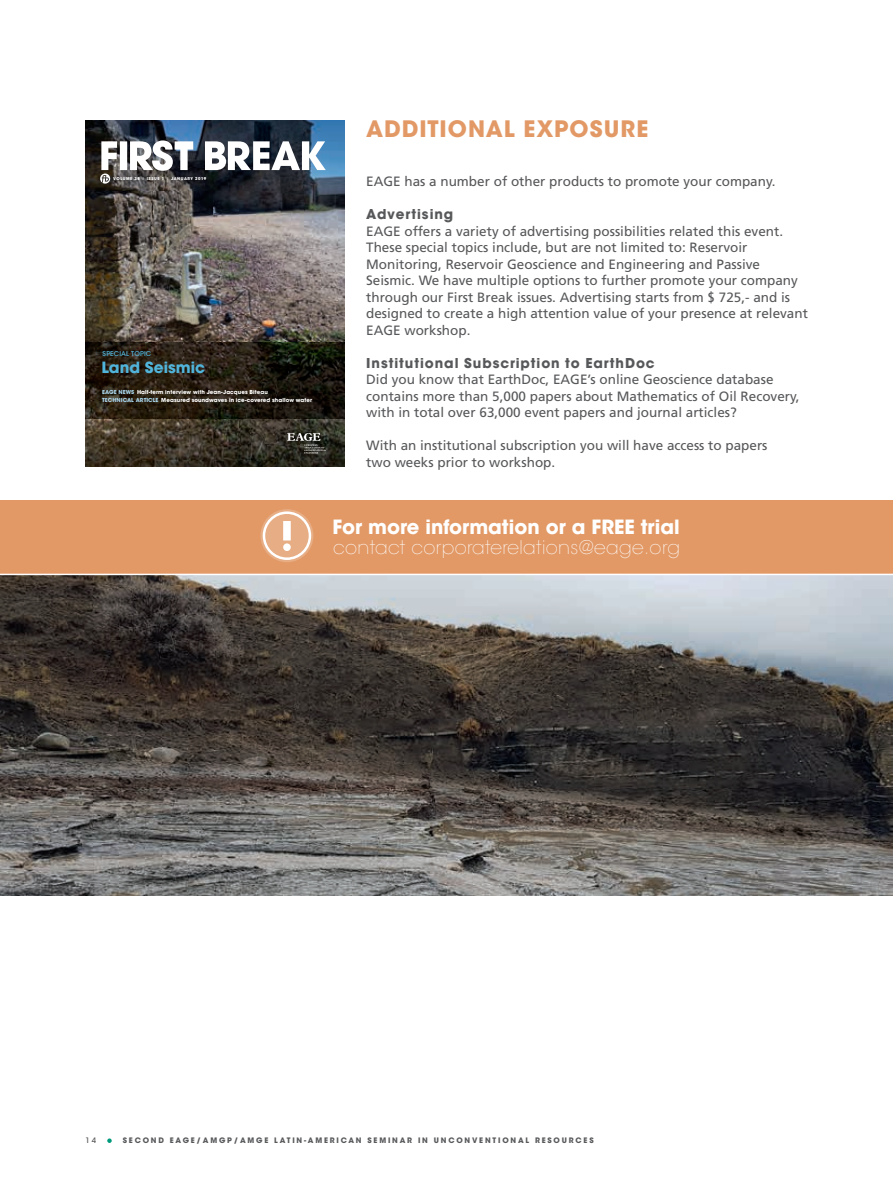
<style>
.page{position:relative;width:893px;height:1191px;background:#fff}
.page>*{position:absolute;margin:0;border:0;box-sizing:border-box;transform-origin:0 0}
._01-HEADER_1_big{font:700 22.5px "ITC Avant Garde Std";letter-spacing:.045em;color:#e29966}
.t1{font:700 19.5px "ITC Avant Garde Std";color:#fff}
.t2{font:200 18.75px "ITC Avant Garde Std";letter-spacing:.02em;color:#fff}
.t3{font:700 15.45px "ITC Avant Garde Std";color:#51b5db}
._00-BODY_text{font:13.5px/16.5px "Frutiger LT Std";color:#57585a}
._03-HEADER_3{font:700 13.5px "ITC Avant Garde Std";letter-spacing:.07em;color:#57585a}
.t4{font:700 7.5px "ITC Avant Garde Std";letter-spacing:.24em;color:#57585a}
.t5{font:500 7.5px "ITC Avant Garde Std";color:#57585a}
.t6{font:500 6.6px "ITC Avant Garde Std";letter-spacing:.015em;color:#51b5db}
.t7{font:700 5.55px/8.9px "ITC Avant Garde Std";letter-spacing:.01em;color:#fff}
.t8{font:700 3.9px "ITC Avant Garde Std";letter-spacing:.135em;color:#fff}
.s1{font-weight:400}
.s2{color:#aad6ec}
</style>
<div class="page">
<svg style="left:107px;top:1138px;width:5px;height:5px"></svg>
<img style="left:0;top:575px;width:893px;height:320px">
<div style="left:0;top:499px;width:893px;height:75px;background:#e29966"></div>
<svg style="left:260px;top:509px;width:53px;height:53px;background:#e9b48e"></svg>
<div style="left:263px;top:511px;width:48px;height:49px;border:3px solid #fff;border-radius:50%"></div>
<div style="left:283px;top:521px;width:8px;height:19px;background:#fff"></div>
<div style="left:283px;top:543px;width:8px;height:8px;background:#fff;border-radius:50%"></div>
<hr style="left:0;top:573px;width:893px;height:2px;background:#fff">
<img style="left:85px;top:120px;width:260px;height:346px">
<svg style="left:205px;top:141px;width:121px;height:29px"></svg>
<svg style="left:100px;top:140px;width:93px;height:44px"></svg>
<svg style="left:287px;top:433px;width:39px;height:20px"></svg>
<svg style="left:876px;top:785px;width:17px;height:2px"></svg>
<hr style="left:892px;top:1056px;width:1px;height:66px;background:#009b7c">
<p class="t8" style="left:113px;top:176px;width:95px">VOLUME 38 <span class="s1">I</span> ISSUE 1 <span class="s1">I</span> JANUARY 2019</p>
<p class="t6" style="left:103px;top:350px;width:50px">SPECIAL TOPIC</p>
<p class="t3" style="left:101px;top:357px;width:105px">Land Seismic</p>
<p class="t7" style="left:102px;top:387px;width:211px"><span class="s2">EAGE NEWS</span> Half-term interview with Jean-Jacques Biteau<br><span class="s2">TECHNICAL ARTICLE</span> Measured soundwaves in ice-covered shallow water</p>
<p class="_01-HEADER_1_big" style="left:366px;top:114px;width:284px">ADDITIONAL EXPOSURE</p>
<p class="_00-BODY_text" style="left:366px;top:173px;width:411px">EAGE has a number of other products to promote your company.</p>
<p class="_03-HEADER_3" style="left:366px;top:205px;width:89px">Advertising</p>
<p class="_00-BODY_text" style="left:366px;top:223px;width:443px">EAGE offers a variety of advertising possibilities related this event.<br>These special topics include, but are not limited to: Reservoir Monitoring, Reservoir Geoscience and Engineering and Passive Seismic. We have multiple options to further promote your company through our First Break issues. Advertising starts from $ 725,- and is designed to create a high attention value of your presence at relevant EAGE workshop.</p>
<p class="_03-HEADER_3" style="left:366px;top:354px;width:290px">Institutional Subscription to EarthDoc</p>
<p class="_00-BODY_text" style="left:366px;top:371px;width:435px">Did you know that EarthDoc, EAGE’s online Geoscience database contains more than 5,000 papers about Mathematics of Oil Recovery, with in total over 63,000 event papers and journal articles?</p>
<p class="_00-BODY_text" style="left:366px;top:437px;width:403px">With an institutional subscription you will have access to papers two weeks prior to workshop.</p>
<p class="t1" style="left:333px;top:514px;width:349px">For more information or a FREE trial</p>
<p class="t2" style="left:333px;top:536px;width:348px">contact corporaterelations@eage.org</p>
<p class="t5" style="left:85px;top:1136px;width:12px">14</p>
<p class="t4" style="left:123px;top:1135px;width:472px">SECOND EAGE/AMGP/AMGE LATIN-AMERICAN SEMINAR IN UNCONVENTIONAL RESOURCES</p>
</div>
